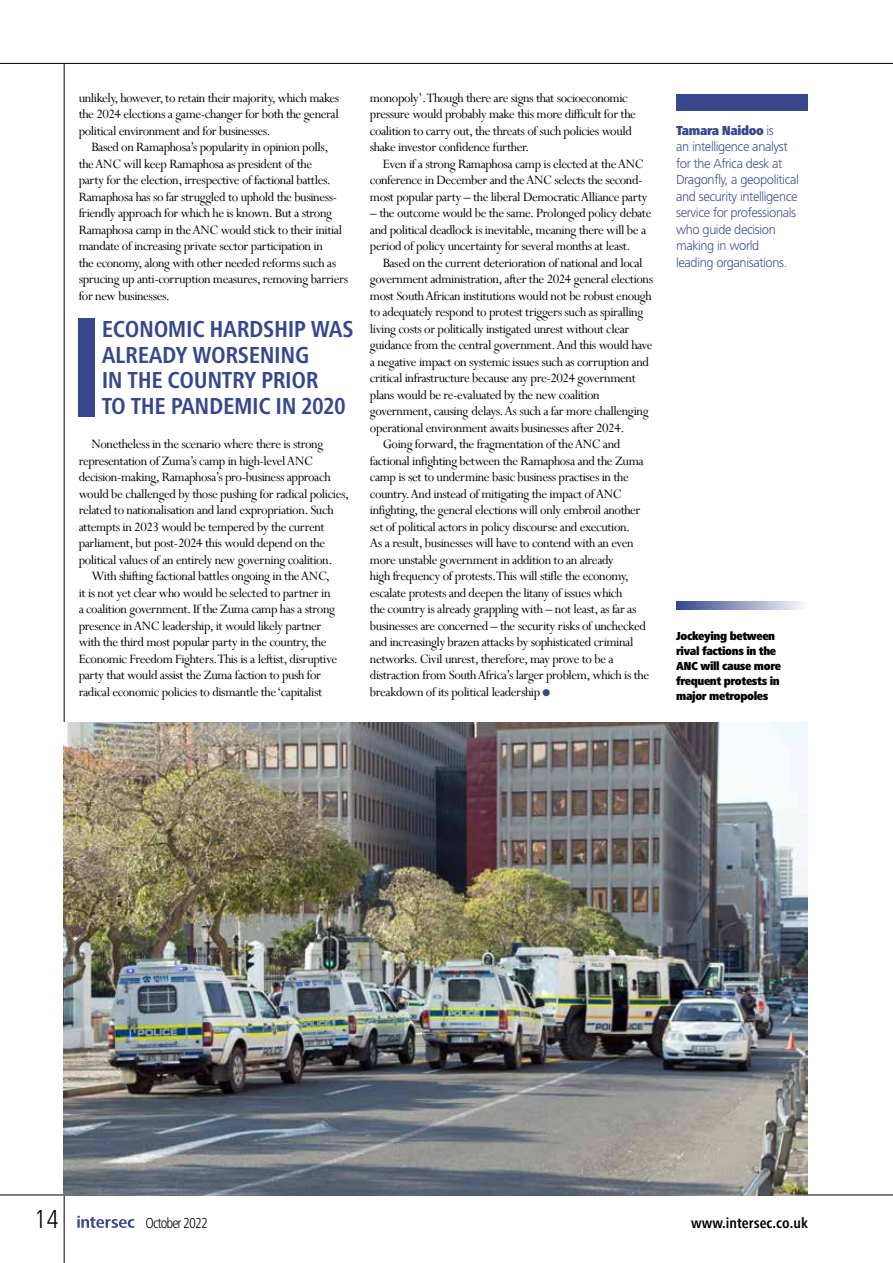
<style>
.page{position:relative;width:893px;height:1263px;background:#fff}
.page>*{position:absolute;margin:0;border:0;box-sizing:border-box;transform-origin:0 0}
.t1{font:300 condensed 27px "Frutiger Next LTW1 G";color:#000}
.t2{font:700 condensed 24px/25.5px "Frutiger Next LT";letter-spacing:-.015em;color:#36478b}
.t3{font:700 condensed 15px "Frutiger Next LT";color:#000}
.t4{font:300 condensed 15px "Frutiger Next LTW1 G";letter-spacing:-.06em;color:#000}
.t5{font:14.25px/16.5px "Perpetua";letter-spacing:-.03em;color:#000}
.t6{font:300 13.5px/16.5px "Frutiger Next LT";letter-spacing:-.03em;color:#36478b}
.t7{font:900 condensed 13.5px "Frutiger Next Pro";letter-spacing:-.03em;color:#36478b}
.t8{font:900 condensed 12px/15px "Frutiger Next Pro";letter-spacing:-.03em;color:#000}
.s1{color:#36478b}
.s2{font-family:"Frutiger Next LT";font-weight:300;font-stretch:normal}
</style>
<div class="page">
<hr style="left:0;top:1194px;width:893px;height:1px;background:#000">
<hr style="left:64px;top:64px;width:1px;height:1199px;background:#000">
<hr style="left:0;top:63px;width:893px;height:1px;background:#000">
<svg style="left:77px;top:1216px;width:58px;height:12px"></svg>
<img style="left:64px;top:723px;width:744px;height:472px">
<div style="left:676px;top:95px;width:132px;height:16px;background:#36478b"></div>
<svg style="left:676px;top:601px;width:127px;height:8px"></svg>
<div style="left:79px;top:318px;width:16px;height:99px;background:#36478b"></div>
<p class="t5" style="left:79px;top:89px;width:262px;text-align:justify">unlikely, however, to retain their majority, which makes the 2024 elections a game-changer for both the general political environment and for businesses.</p>
<p class="t5" style="left:79px;top:138px;width:271px;text-indent:13px">Based on Ramaphosa’s popularity in opinion polls,<br>the ANC will keep Ramaphosa as president of the<br>party for the election, irrespective of factional battles.<br>Ramaphosa has so far struggled to uphold the business&shy;friendly approach for which he is known. But a strong Ramaphosa camp in the ANC would stick to their initial mandate of increasing private sector participation in<br>the economy, along with other needed reforms such as sprucing up anti-corruption measures, removing barriers for new businesses.</p>
<h2 class="t2" style="left:102px;top:316px;width:253px">ECONOMIC HARDSHIP WAS<br>ALREADY WORSENING<br>IN THE COUNTRY PRIOR<br>TO THE PANDEMIC IN 2020</h2>
<p class="t5" style="left:79px;top:435px;width:272px;text-indent:13px">Nonetheless in the scenario where there is strong representation of Zuma’s camp in high-level ANC decision-making, Ramaphosa’s pro-business approach would be challenged by those pushing for radical policies, related to nationalisation and land expropriation. Such attempts in 2023 would be tempered by the current parliament, but post-2024 this would depend on the political values of an entirely new governing coalition.</p>
<p class="t5" style="left:79px;top:567px;width:260px;text-indent:13px">With shifting factional battles ongoing in the ANC, it is not yet clear who would be selected to partner in a coalition government. If the Zuma camp has a strong presence in ANC leadership, it would likely partner with the third most popular party in the country, the Economic Freedom Fighters. This is a leftist, disruptive party that would assist the Zuma faction to push for radical economic policies to dismantle the ‘capitalist</p>
<p class="t5" style="left:370px;top:89px;width:267px">monopoly’. Though there are signs that socioeconomic pressure would probably make this more difficult for the coalition to carry out, the threats of such policies would shake investor confidence further.</p>
<p class="t5" style="left:370px;top:155px;width:279px;text-indent:13px">Even if a strong Ramaphosa camp is elected at the ANC conference in December and the ANC selects the second&shy;most popular party – the liberal Democratic Alliance party</p>
<p class="t5" style="left:370px;top:204px;width:283px">– the outcome would be the same. Prolonged policy debate and political deadlock is inevitable, meaning there will be a period of policy uncertainty for several months at least.</p>
<p class="t5" style="left:383px;top:254px;width:261px">Based on the current deterioration of national and local</p>
<p class="t5" style="left:370px;top:270px;width:285px">government administration, after the 2024 general elections</p>
<p class="t5" style="left:370px;top:287px;width:283px">most South African institutions would not be robust enough</p>
<p class="t5" style="left:370px;top:303px;width:275px">to adequately respond to protest triggers such as spiralling</p>
<p class="t5" style="left:370px;top:320px;width:261px">living costs or politically instigated unrest without clear</p>
<p class="t5" style="left:370px;top:336px;width:284px">guidance from the central government. And this would have</p>
<p class="t5" style="left:370px;top:353px;width:281px">a negative impact on systemic issues such as corruption and</p>
<p class="t5" style="left:370px;top:369px;width:267px">critical infrastructure because any pre-2024 government</p>
<p class="t5" style="left:370px;top:386px;width:231px">plans would be re-evaluated by the new coalition</p>
<p class="t5" style="left:370px;top:402px;width:280px">government, causing delays. As such a far more challenging</p>
<p class="t5" style="left:370px;top:419px;width:256px">operational environment awaits businesses after 2024.</p>
<p class="t5" style="left:383px;top:435px;width:239px">Going forward, the fragmentation of the ANC and</p>
<p class="t5" style="left:370px;top:452px;width:275px">factional infighting between the Ramaphosa and the Zuma</p>
<p class="t5" style="left:370px;top:468px;width:260px">camp is set to undermine basic business practises in the</p>
<p class="t5" style="left:370px;top:485px;width:253px">country. And instead of mitigating the impact of ANC</p>
<p class="t5" style="left:370px;top:501px;width:272px">infighting, the general elections will only embroil another</p>
<p class="t5" style="left:370px;top:518px;width:262px">set of political actors in policy discourse and execution.</p>
<p class="t5" style="left:370px;top:534px;width:265px">As a result, businesses will have to contend with an even</p>
<p class="t5" style="left:370px;top:551px;width:245px">more unstable government in addition to an already</p>
<p class="t5" style="left:370px;top:567px;width:260px">high frequency of protests. This will stifle the economy,</p>
<p class="t5" style="left:370px;top:584px;width:254px">escalate protests and deepen the litany of issues which</p>
<p class="t5" style="left:370px;top:600px;width:268px">the country is already grappling with – not least, as far as</p>
<p class="t5" style="left:370px;top:617px;width:277px">businesses are concerned – the security risks of unchecked</p>
<p class="t5" style="left:370px;top:633px;width:265px">and increasingly brazen attacks by sophisticated criminal</p>
<p class="t5" style="left:370px;top:650px;width:245px">networks. Civil unrest, therefore, may prove to be a</p>
<p class="t5" style="left:370px;top:666px;width:281px">distraction from South Africa’s larger problem, which is the</p>
<p class="t5" style="left:370px;top:683px;width:182px">breakdown of its political leadership <span class="s1">●</span></p>
<p class="t7" style="left:676px;top:122px;width:99px">Tamara Naidoo <span class="s2">is</span></p>
<p class="t6" style="left:676px;top:138px;width:124px">an intelligence analyst for the Africa desk at<br>Dragonfly, a geopolitical and security intelligence service for professionals who guide decision making in world leading organisations.</p>
<p class="t8" style="left:676px;top:628px;width:106px">Jockeying between rival factions in the<br>ANC will cause more frequent protests in major metropoles</p>
<h1 class="t1" style="left:34px;top:1203px;width:26px">14</h1>
<p class="t4" style="left:146px;top:1214px;width:64px">October 2022</p>
<p class="t3" style="left:691px;top:1214px;width:118px">www.intersec.co.uk</p>
</div>
